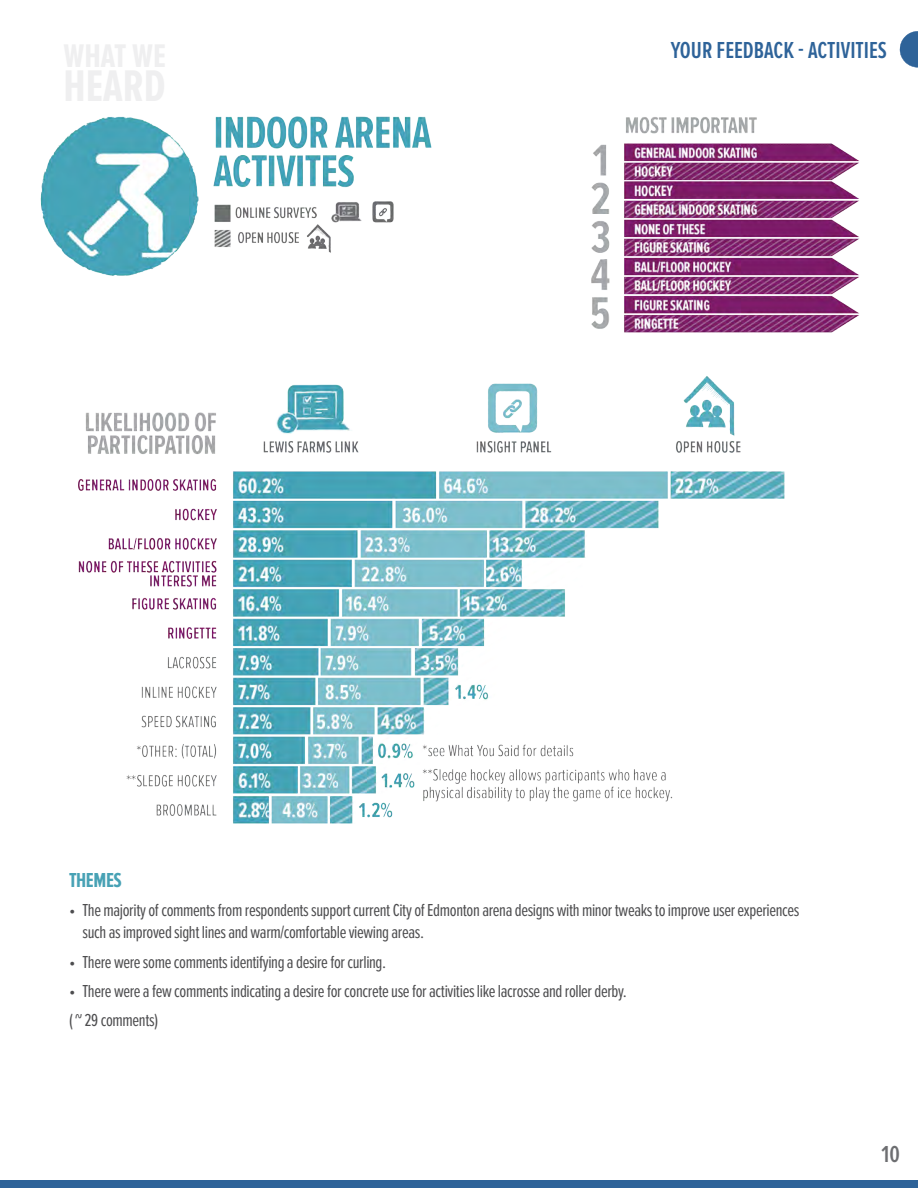
<style>
.page{position:relative;width:918px;height:1188px;background:#fff}
.page>*{position:absolute;margin:0;border:0;box-sizing:border-box;transform-origin:0 0}
.t1{font:600 24px "Proxima Nova Ex Cn";color:#2e6399}
.t2{font:600 24px "Proxima Nova Ex Cn";color:#6d6e71}
.t3{font:700 21px "Proxima Nova Ex Cn";letter-spacing:-.02em;color:#48a2b5}
.t4{font:18px/22.5px "Proxima Nova Ex Cn";letter-spacing:-.02em;color:#4d4d4f}
</style>
<div class="page">
<div style="left:0;top:1181px;width:918px;height:7px;background:#2e6399"></div>
<svg style="left:912px;top:31px;width:6px;height:37px"></svg>
<img style="left:40px;top:32px;width:873px;height:301px">
<img style="left:78px;top:376px;width:707px;height:448px">
<h1 class="t1" style="left:671px;top:36px;width:218px">YOUR FEEDBACK - ACTIVITIES</h1>
<p class="t3" style="left:69px;top:868px;width:54px">THEMES</p>
<p class="t4" style="left:82px;top:899px;width:718px;text-indent:-14px">• The majority of comments from respondents support current City of Edmonton arena designs with minor tweaks to improve user experiences such as improved sight lines and warm/comfortable viewing areas.</p>
<p class="t4" style="left:69px;top:951px;width:319px">• There were some comments identifying a desire for curling.</p>
<p class="t4" style="left:69px;top:977px;width:560px;line-height:29.2px">• There were a few comments indicating a desire for concrete use for activities like lacrosse and roller derby. ( ~ 29 comments)</p>
<h1 class="t2" style="left:882px;top:1141px;width:20px">10</h1>
</div>
